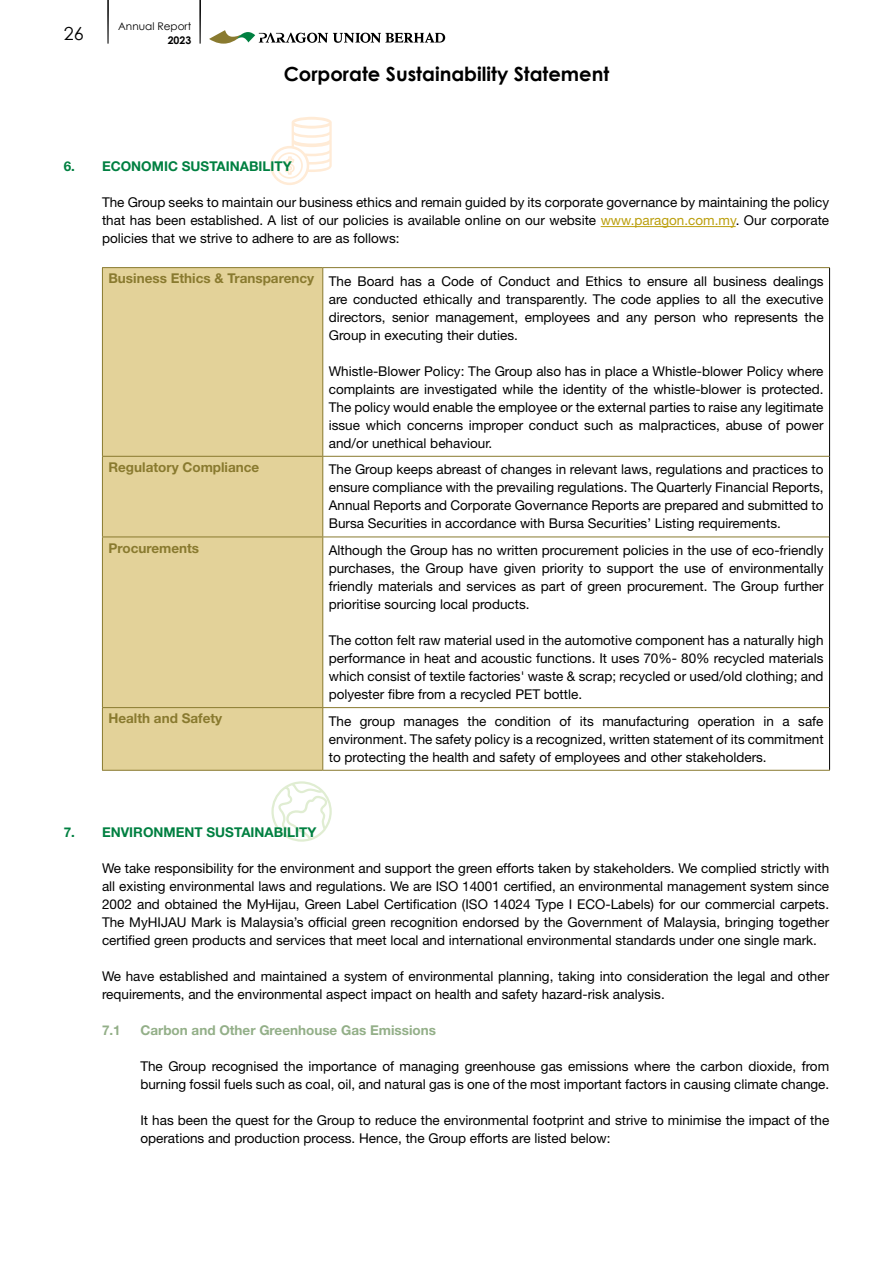
<style>
.page{position:relative;width:893px;height:1263px;background:#fff}
.page>*{position:absolute;margin:0;border:0;box-sizing:border-box;transform-origin:0 0}
.t1{font:700 19.5px "Century Gothic";color:#000}
.t2{font:18px "Century Gothic";color:#000}
.t3{font:13.5px/18px "Helvetica Neue LT Std";color:#000;text-align:justify}
.t4{font:700 13.5px "Helvetica Neue LT Std";color:#008041}
.t5{font:700 13.5px "Helvetica Neue LT Std";color:#897a2f}
.t6{font:700 13.5px "Helvetica Neue LT Std";color:#93af88}
.t7{font:10.5px "Century Gothic";color:#000}
.t8{font:700 10.5px "Century Gothic";color:#000}
.s1{color:#bb9f0d}
</style>
<div class="page">
<hr style="left:199px;top:0;width:2px;height:44px;background:#000">
<hr style="left:107px;top:0;width:2px;height:44px;background:#000">
<svg style="left:209px;top:30px;width:236px;height:14px"></svg>
<svg style="left:271px;top:781px;width:61px;height:61px"></svg>
<svg style="left:270px;top:117px;width:62px;height:68px"></svg>
<hr style="left:601px;top:226px;width:135px;height:1px;background:#bb9f0d">
<div style="left:103px;top:268px;width:219px;height:502px;background:#e3d299"></div>
<hr style="left:829px;top:268px;width:1px;height:188px;background:#000">
<hr style="left:829px;top:456px;width:1px;height:81px;background:#000">
<hr style="left:829px;top:537px;width:1px;height:171px;background:#000">
<hr style="left:829px;top:708px;width:1px;height:62px;background:#000">
<hr style="left:323px;top:267px;width:507px;height:1px;background:#897a2f">
<hr style="left:323px;top:456px;width:506px;height:1px;background:#897a2f">
<hr style="left:323px;top:537px;width:506px;height:1px;background:#897a2f">
<hr style="left:323px;top:707px;width:506px;height:1px;background:#897a2f">
<hr style="left:323px;top:770px;width:507px;height:1px;background:#897a2f">
<hr style="left:102px;top:267px;width:221px;height:1px;background:#897a2f">
<hr style="left:102px;top:268px;width:1px;height:188px;background:#897a2f">
<hr style="left:322px;top:268px;width:1px;height:188px;background:#897a2f">
<hr style="left:102px;top:456px;width:221px;height:1px;background:#897a2f">
<hr style="left:102px;top:457px;width:1px;height:80px;background:#897a2f">
<hr style="left:322px;top:457px;width:1px;height:80px;background:#897a2f">
<hr style="left:102px;top:537px;width:221px;height:1px;background:#897a2f">
<hr style="left:102px;top:537px;width:1px;height:170px;background:#897a2f">
<hr style="left:322px;top:537px;width:1px;height:170px;background:#897a2f">
<hr style="left:102px;top:707px;width:221px;height:1px;background:#897a2f">
<hr style="left:102px;top:708px;width:1px;height:62px;background:#897a2f">
<hr style="left:322px;top:708px;width:1px;height:62px;background:#897a2f">
<hr style="left:102px;top:770px;width:221px;height:1px;background:#897a2f">
<p class="t7" style="left:118px;top:19px;width:75px">Annual Report</p>
<h2 class="t2" style="left:64px;top:21px;width:21px">26</h2>
<p class="t8" style="left:168px;top:32px;width:25px">2023</p>
<h1 class="t1" style="left:284px;top:59px;width:327px">Corporate Sustainability Statement</h1>
<p class="t4" style="left:64px;top:158px;width:230px">6. ECONOMIC SUSTAINABILITY</p>
<p class="t3" style="left:102px;top:193px;width:729px">The Group seeks to maintain our business ethics and remain guided by its corporate governance by maintaining the policy that has been established. A list of our policies is available online on our website <span class="s1">www.paragon.com.my</span>. Our corporate policies that we strive to adhere to are as follows:</p>
<p class="t3" style="left:329px;top:272px;width:496px;text-indent:-220px"><sup>Business</sup> <sup>Ethics</sup> <sup>&amp;</sup> <sup>Transparency</sup> The Board has a Code of Conduct and Ethics to ensure all business dealings are conducted ethically and transparently. The code applies to all the executive directors, senior management, employees and any person who represents the Group in executing their duties.</p>
<p class="t3" style="left:329px;top:362px;width:496px">Whistle-Blower Policy: The Group also has in place a Whistle-blower Policy where complaints are investigated while the identity of the whistle-blower is protected.<br>The policy would enable the employee or the external parties to raise any legitimate issue which concerns improper conduct such as malpractices, abuse of power and/or unethical behaviour.</p>
<p class="t5" style="left:108px;top:459px;width:152px">Regulatory Compliance</p>
<p class="t3" style="left:329px;top:460px;width:496px">The Group keeps abreast of changes in relevant laws, regulations and practices to ensure compliance with the prevailing regulations. The Quarterly Financial Reports, Annual Reports and Corporate Governance Reports are prepared and submitted to Bursa Securities in accordance with Bursa Securities’ Listing requirements.</p>
<p class="t5" style="left:108px;top:539px;width:92px">Procurements</p>
<p class="t3" style="left:329px;top:541px;width:496px">Although the Group has no written procurement policies in the use of eco-friendly purchases, the Group have given priority to support the use of environmentally friendly materials and services as part of green procurement. The Group further prioritise sourcing local products.</p>
<p class="t3" style="left:329px;top:631px;width:496px">The cotton felt raw material used in the automotive component has a naturally high performance in heat and acoustic functions. It uses 70%- 80% recycled materials which consist of textile factories' waste &amp; scrap; recycled or used/old clothing; and polyester fibre from a recycled PET bottle.</p>
<p class="t5" style="left:108px;top:710px;width:115px">Health and Safety</p>
<p class="t3" style="left:329px;top:712px;width:496px">The group manages the condition of its manufacturing operation in a safe environment. The safety policy is a recognized, written statement of its commitment to protecting the health and safety of employees and other stakeholders.</p>
<p class="t4" style="left:64px;top:823px;width:254px">7. ENVIRONMENT SUSTAINABILITY</p>
<p class="t3" style="left:102px;top:858px;width:729px">We take responsibility for the environment and support the green efforts taken by stakeholders. We complied strictly with all existing environmental laws and regulations. We are ISO 14001 certified, an environmental management system since 2002 and obtained the MyHijau, Green Label Certification (ISO 14024 Type I ECO-Labels) for our commercial carpets.<br>The MyHIJAU Mark is Malaysia’s official green recognition endorsed by the Government of Malaysia, bringing together certified green products and services that meet local and international environmental standards under one single mark.</p>
<p class="t3" style="left:102px;top:966px;width:729px">We have established and maintained a system of environmental planning, taking into consideration the legal and other requirements, and the environmental aspect impact on health and safety hazard-risk analysis.</p>
<p class="t6" style="left:102px;top:1021px;width:20px">7.1</p>
<p class="t6" style="left:140px;top:1021px;width:297px">Carbon and Other Greenhouse Gas Emissions</p>
<p class="t3" style="left:140px;top:1056px;width:690px">The Group recognised the importance of managing greenhouse gas emissions where the carbon dioxide, from burning fossil fuels such as coal, oil, and natural gas is one of the most important factors in causing climate change.</p>
<p class="t3" style="left:140px;top:1110px;width:690px">It has been the quest for the Group to reduce the environmental footprint and strive to minimise the impact of the operations and production process. Hence, the Group efforts are listed below:</p>
</div>
